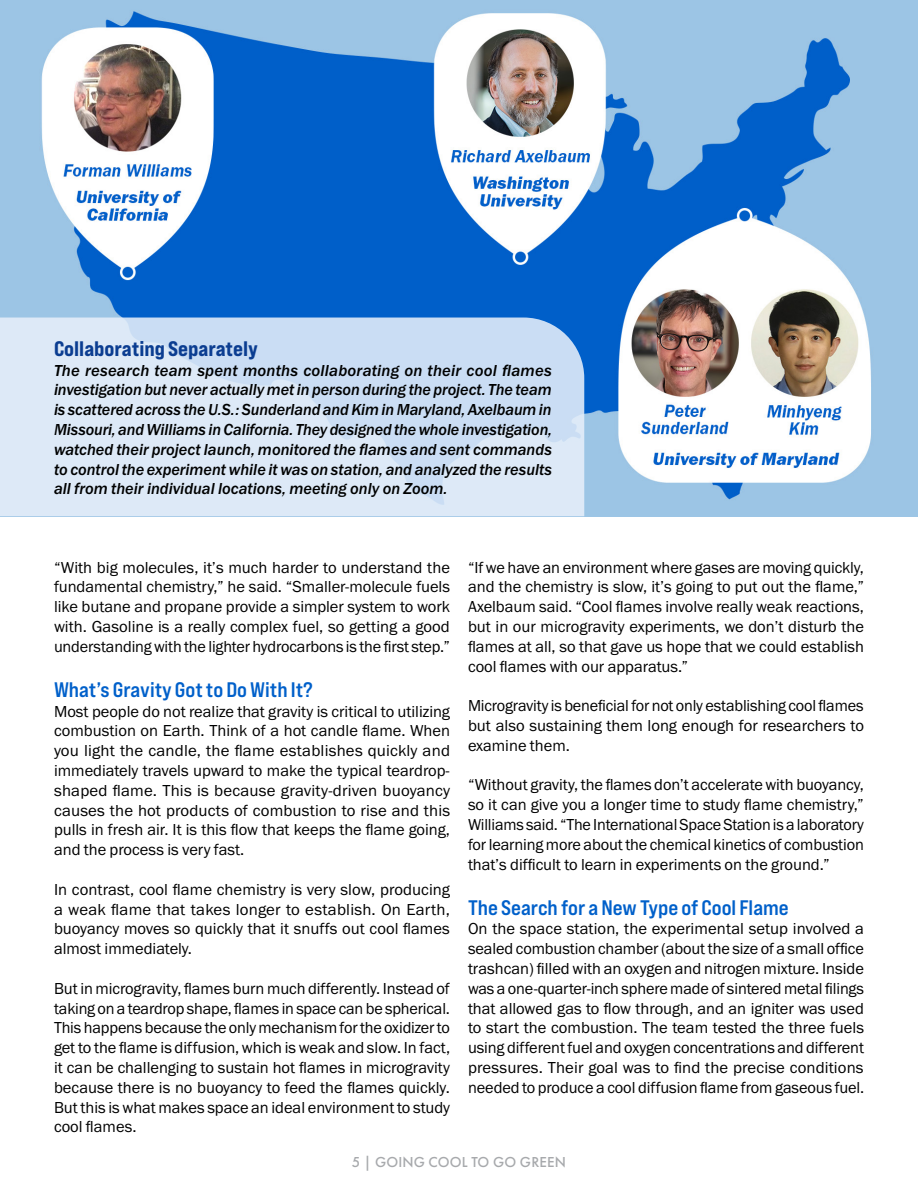
<style>
.page{position:relative;width:918px;height:1188px;background:#fff}
.page>*{position:absolute;margin:0;border:0;box-sizing:border-box;transform-origin:0 0}
.t1{font:21px "Bebas Neue Pro Exp Bd";color:#0060ca}
.t2{font:21px "Bebas Neue Pro Exp Eb";color:#0b3d91}
.t3{font:16.5px/19.8px "Franklin Gothic URW Boo";color:#000101;text-align:justify}
.t4{font:16.5px/19.8px "Franklin Gothic URW Med Ita";color:#000101;text-align:justify}
.t5{font:500 15px "Futura PT";letter-spacing:.01em;color:#a7a9ac}
</style>
<div class="page">
<img style="left:0;top:0;width:918px;height:516px">
<svg style="left:0;top:318px;width:584px;height:198px;fill:#dde9f7"></svg>
<p class="t2" style="left:54px;top:335px;width:206px">Collaborating Separately</p>
<p class="t4" style="left:54px;top:360px;width:500px">The research team spent months collaborating on their cool flames investigation but never actually met in person during the project. The team is scattered across the U.S.: Sunderland and Kim in Maryland, Axelbaum in Missouri, and Williams in California. They designed the whole investigation, watched their project launch, monitored the flames and sent commands to control the experiment while it was on station, and analyzed the results all from their individual locations, meeting only on Zoom.</p>
<p class="t3" style="left:54px;top:557px;width:398px">“With big molecules, it’s much harder to understand the fundamental chemistry,” he said. “Smaller-molecule fuels like butane and propane provide a simpler system to work with. Gasoline is a really complex fuel, so getting a good understanding with the lighter hydrocarbons is the first step.”</p>
<p class="t1" style="left:54px;top:676px;width:260px">What’s Gravity Got to Do With It?</p>
<p class="t3" style="left:54px;top:701px;width:398px">Most people do not realize that gravity is critical to utilizing combustion on Earth. Think of a hot candle flame. When you light the candle, the flame establishes quickly and immediately travels upward to make the typical teardrop&shy;shaped flame. This is because gravity-driven buoyancy causes the hot products of combustion to rise and this pulls in fresh air. It is this flow that keeps the flame going, and the process is very fast.</p>
<p class="t3" style="left:54px;top:879px;width:398px">In contrast, cool flame chemistry is very slow, producing a weak flame that takes longer to establish. On Earth, buoyancy moves so quickly that it snuffs out cool flames almost immediately.</p>
<p class="t3" style="left:54px;top:978px;width:398px">But in microgravity, flames burn much differently. Instead of taking on a teardrop shape, flames in space can be spherical.<br>This happens because the only mechanism for the oxidizer to get to the flame is diffusion, which is weak and slow. In fact, it can be challenging to sustain hot flames in microgravity because there is no buoyancy to feed the flames quickly.<br>But this is what makes space an ideal environment to study cool flames.</p>
<p class="t3" style="left:468px;top:557px;width:398px">“If we have an environment where gases are moving quickly, and the chemistry is slow, it’s going to put out the flame,” Axelbaum said. “Cool flames involve really weak reactions, but in our microgravity experiments, we don’t disturb the flames at all, so that gave us hope that we could establish cool flames with our apparatus.”</p>
<p class="t3" style="left:468px;top:696px;width:397px">Microgravity is beneficial for not only establishing cool flames but also sustaining them long enough for researchers to examine them.</p>
<p class="t3" style="left:468px;top:775px;width:398px">“Without gravity, the flames don’t accelerate with buoyancy, so it can give you a longer time to study flame chemistry,” Williams said. “The International Space Station is a laboratory for learning more about the chemical kinetics of combustion that’s difficult to learn in experiments on the ground.”</p>
<p class="t1" style="left:468px;top:894px;width:322px">The Search for a New Type of Cool Flame</p>
<p class="t3" style="left:468px;top:919px;width:398px">On the space station, the experimental setup involved a sealed combustion chamber (about the size of a small office trashcan) filled with an oxygen and nitrogen mixture. Inside was a one-quarter-inch sphere made of sintered metal filings that allowed gas to flow through, and an igniter was used to start the combustion. The team tested the three fuels using different fuel and oxygen concentrations and different pressures. Their goal was to find the precise conditions needed to produce a cool diffusion flame from gaseous fuel.</p>
<p class="t5" style="left:352px;top:1153px;width:216px">5 | GOING COOL TO GO GREEN</p>
</div>
